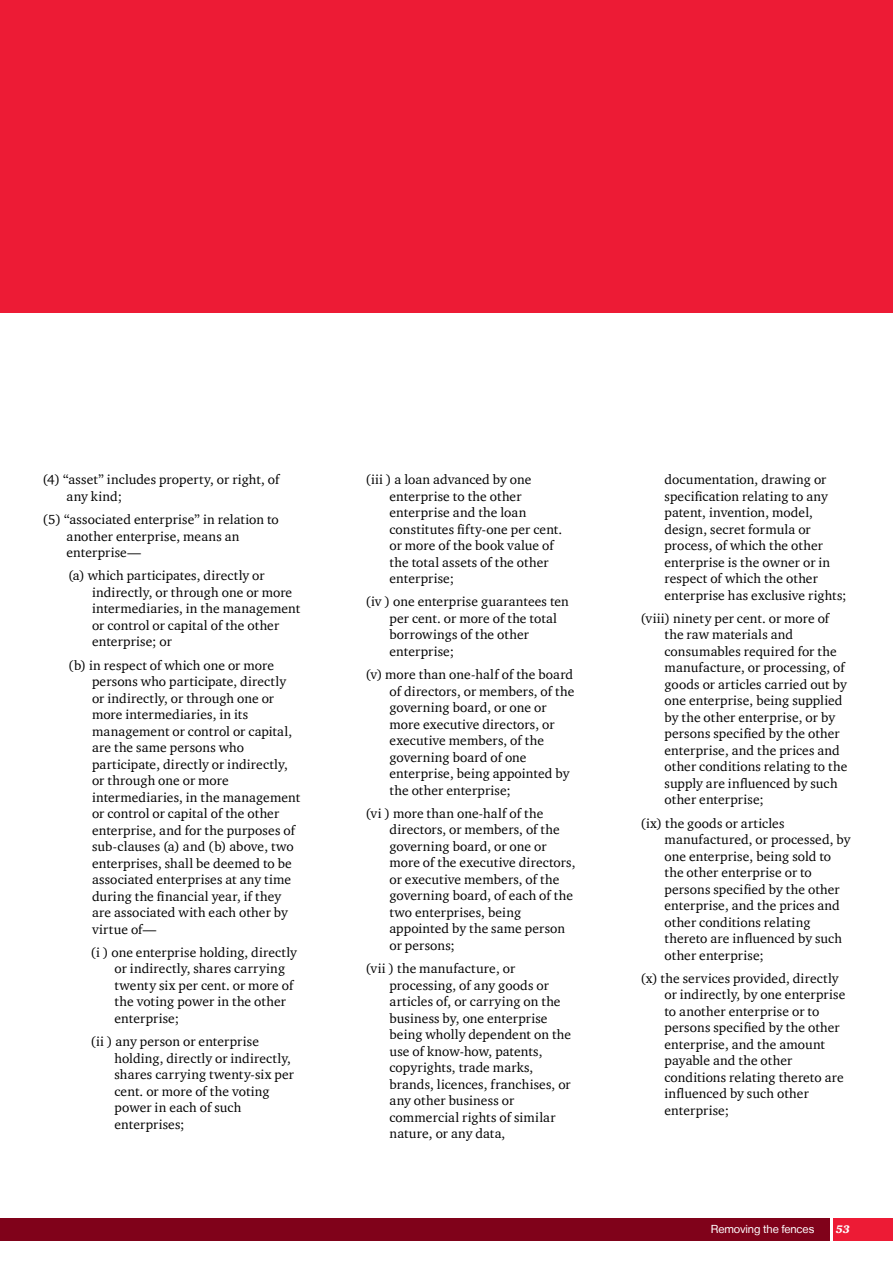
<style>
.page{position:relative;width:893px;height:1263px;background:#fff}
.page>*{position:absolute;margin:0;border:0;box-sizing:border-box;transform-origin:0 0}
.t1{font:13.5px/16.5px "ITC Charter Com";letter-spacing:.01em;color:#000}
.t2{font:11.25px "Helvetica Neue LT";letter-spacing:-.005em;color:#fff}
.t3{font:italic 900 11.25px "ITC Charter Com";color:#fff}
</style>
<div class="page">
<div style="left:0;top:1218px;width:829px;height:23px;background:#80021a"></div>
<div style="left:834px;top:1218px;width:59px;height:23px;background:#ed1b35"></div>
<div style="left:0;top:0;width:893px;height:313px;background:#ed1b35"></div>
<p class="t1" style="left:67px;top:471px;width:214px;text-indent:-24px">(4) “asset” includes property, or right, of any kind;</p>
<p class="t1" style="left:67px;top:511px;width:214px;text-indent:-24px">(5) “associated enterprise” in relation to another enterprise, means an enterprise—</p>
<p class="t1" style="left:92px;top:567px;width:210px;text-indent:-24px">(a) which participates, directly or indirectly, or through one or more intermediaries, in the management or control or capital of the other enterprise; or</p>
<p class="t1" style="left:92px;top:656px;width:210px;text-indent:-24px">(b) in respect of which one or more persons who participate, directly or indirectly, or through one or more intermediaries, in its management or control or capital, are the same persons who participate, directly or indirectly, or through one or more intermediaries, in the management or control or capital of the other enterprise, and for the purposes of sub-clauses (a) and (b) above, two enterprises, shall be deemed to be associated enterprises at any time during the financial year, if they are associated with each other by virtue of—</p>
<p class="t1" style="left:115px;top:944px;width:184px;text-indent:-24px">(i ) one enterprise holding, directly or indirectly, shares carrying twenty six per cent. or more of the voting power in the other enterprise;</p>
<p class="t1" style="left:115px;top:1033px;width:181px;text-indent:-24px">(ii ) any person or enterprise holding, directly or indirectly, shares carrying twenty-six per cent. or more of the voting power in each of such enterprises;</p>
<p class="t1" style="left:389px;top:471px;width:174px;text-indent:-24px">(iii ) a loan advanced by one enterprise to the other enterprise and the loan constitutes fifty-one per cent. or more of the book value of the total assets of the other enterprise;</p>
<p class="t1" style="left:389px;top:593px;width:181px;text-indent:-24px">(iv ) one enterprise guarantees ten per cent. or more of the total borrowings of the other enterprise;</p>
<p class="t1" style="left:389px;top:666px;width:186px;text-indent:-24px">(v) more than one-half of the board of directors, or members, of the governing board, or one or more executive directors, or executive members, of the governing board of one enterprise, being appointed by the other enterprise;</p>
<p class="t1" style="left:389px;top:805px;width:187px;text-indent:-24px">(vi ) more than one-half of the directors, or members, of the governing board, or one or more of the executive directors, or executive members, of the governing board, of each of the two enterprises, being appointed by the same person or persons;</p>
<p class="t1" style="left:389px;top:960px;width:183px;text-indent:-24px">(vii ) the manufacture, or processing, of any goods or articles of, or carrying on the business by, one enterprise being wholly dependent on the use of know-how, patents, copyrights, trade marks, brands, licences, franchises, or any other business or commercial rights of similar nature, or any data,</p>
<p class="t1" style="left:664px;top:471px;width:184px">documentation, drawing or specification relating to any patent, invention, model, design, secret formula or process, of which the other enterprise is the owner or in respect of which the other enterprise has exclusive rights;</p>
<p class="t1" style="left:664px;top:610px;width:184px;text-indent:-24px">(viii) ninety per cent. or more of the raw materials and consumables required for the manufacture, or processing, of goods or articles carried out by one enterprise, being supplied by the other enterprise, or by persons specified by the other enterprise, and the prices and other conditions relating to the supply are influenced by such other enterprise;</p>
<p class="t1" style="left:664px;top:815px;width:187px;text-indent:-24px">(ix) the goods or articles manufactured, or processed, by one enterprise, being sold to the other enterprise or to persons specified by the other enterprise, and the prices and other conditions relating thereto are influenced by such other enterprise;</p>
<p class="t1" style="left:664px;top:970px;width:182px;text-indent:-24px">(x) the services provided, directly or indirectly, by one enterprise to another enterprise or to persons specified by the other enterprise, and the amount payable and the other conditions relating thereto are influenced by such other enterprise;</p>
<p class="t2" style="left:711px;top:1223px;width:105px">Removing the fences</p>
<p class="t3" style="left:836px;top:1222px;width:16px">53</p>
</div>
